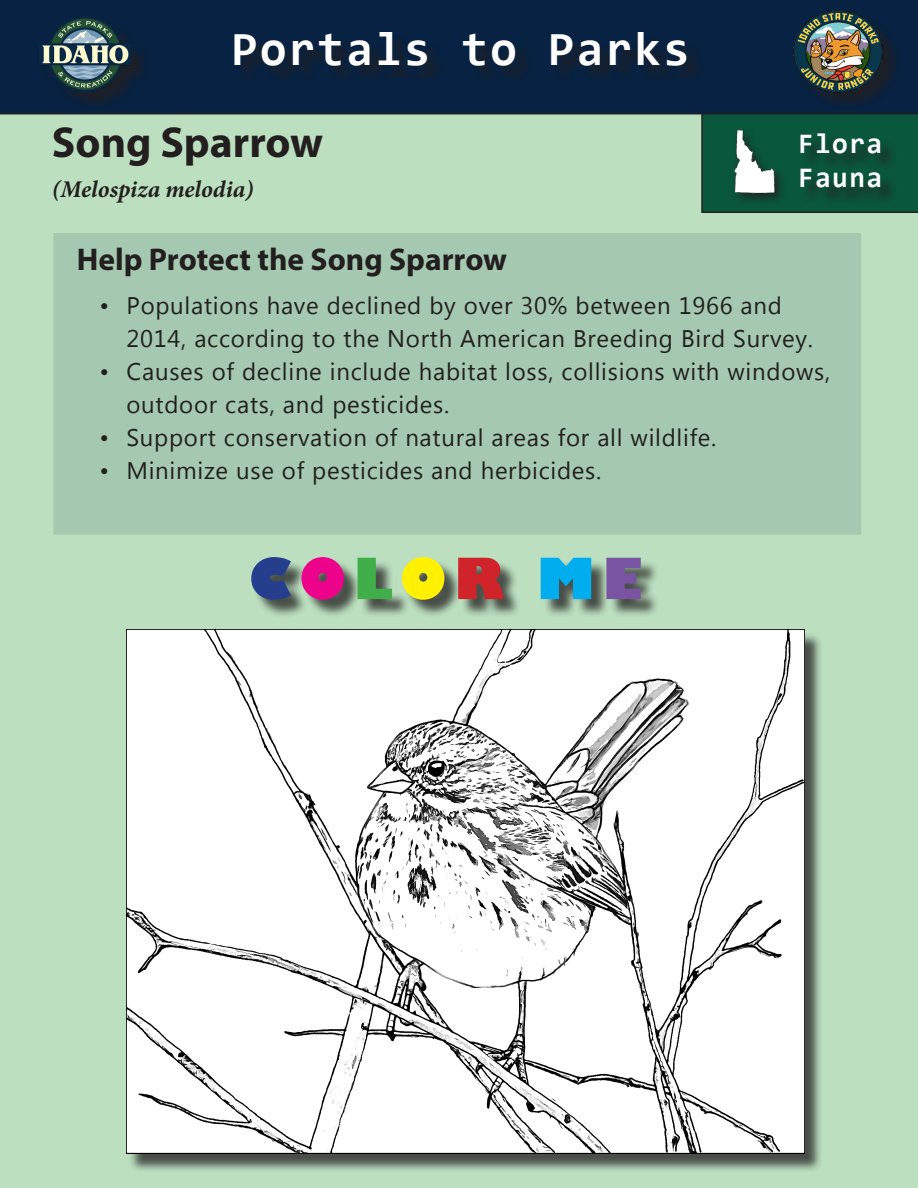
<style>
.page{position:relative;width:918px;height:1188px;background:#fff}
.page>*{position:absolute;margin:0;border:0;box-sizing:border-box;transform-origin:0 0}
.t1{font:800 55.5px "Gill Sans";letter-spacing:.13em;color:#253f8e}
.t2{font:700 48px "Consolas";letter-spacing:.05em;color:#fff}
.t3{font:700 43.5px "Myriad Pro";color:#231f20}
.t4{font:700 31.5px "Myriad Pro";color:#231f20}
.t5{font:700 28.5px/34.2px "Consolas";letter-spacing:.05em;color:#fff}
.t6{font:24px/33px "Microsoft New Tai Lue";letter-spacing:.03em;color:#231f20}
.t7{font:italic 700 24px "Minion Pro";color:#231f20}
.s1{color:#ed028c}
.s2{color:#40ae49}
.s3{color:#fff101}
.s4{color:#d1232a}
.s5{color:#00aeef}
.s6{color:#7954a2}
</style>
<div class="page">
<div style="left:0;top:114px;width:918px;height:1074px;background:#bbdfbf"></div>
<svg style="left:701px;top:114px;width:217px;height:99px;background:#0b523b"></svg>
<div style="left:802px;top:134px;width:96px;height:71px;background:#231f20;opacity:.75"></div>
<img style="left:707px;top:114px;width:91px;height:92px">
<div style="left:54px;top:234px;width:806px;height:300px;background:#a5c8b0"></div>
<div style="left:0;top:0;width:918px;height:114px;background:#072242"></div>
<div style="left:237px;top:34px;width:467px;height:50px;background:#09213f"></div>
<div style="left:42px;top:19px;width:107px;height:91px;background:#231f20;opacity:.75"></div>
<img style="left:40px;top:16px;width:91px;height:76px">
<div style="left:796px;top:13px;width:105px;height:98px;background:#231f20;opacity:.75"></div>
<img style="left:793px;top:11px;width:90px;height:81px">
<div style="left:254px;top:560px;width:405px;height:58px;background:#231f20;opacity:.75"></div>
<div style="left:128px;top:632px;width:695px;height:541px;background:#231f20;opacity:.75"></div>
<img style="left:126px;top:630px;width:678px;height:524px">
<p class="t2" style="left:231px;top:18px;width:460px">Portals to Parks</p>
<p class="t3" style="left:52px;top:114px;width:273px">Song Sparrow</p>
<p class="t7" style="left:52px;top:172px;width:203px">(Melospiza melodia)</p>
<p class="t5" style="left:798px;top:126px;width:86px">Flora<br>Fauna</p>
<p class="t4" style="left:77px;top:239px;width:432px">Help Protect the Song Sparrow</p>
<p class="t6" style="left:127px;top:291px;width:688px;text-indent:-27px">• Populations have declined by over 30% between 1966 and<br>2014, according to the North American Breeding Bird Survey.</p>
<p class="t6" style="left:127px;top:357px;width:705px;text-indent:-27px">• Causes of decline include habitat loss, collisions with windows, outdoor cats, and pesticides.</p>
<p class="t6" style="left:100px;top:423px;width:618px">• Support conservation of natural areas for all wildlife.</p>
<p class="t6" style="left:100px;top:456px;width:503px">• Minimize use of pesticides and herbicides.</p>
<p class="t1" style="left:248px;top:544px;width:395px">C<span class="s1">O</span><span class="s2">L</span><span class="s3">O</span><span class="s4">R</span> <span class="s5">M</span><span class="s6">E</span></p>
</div>
